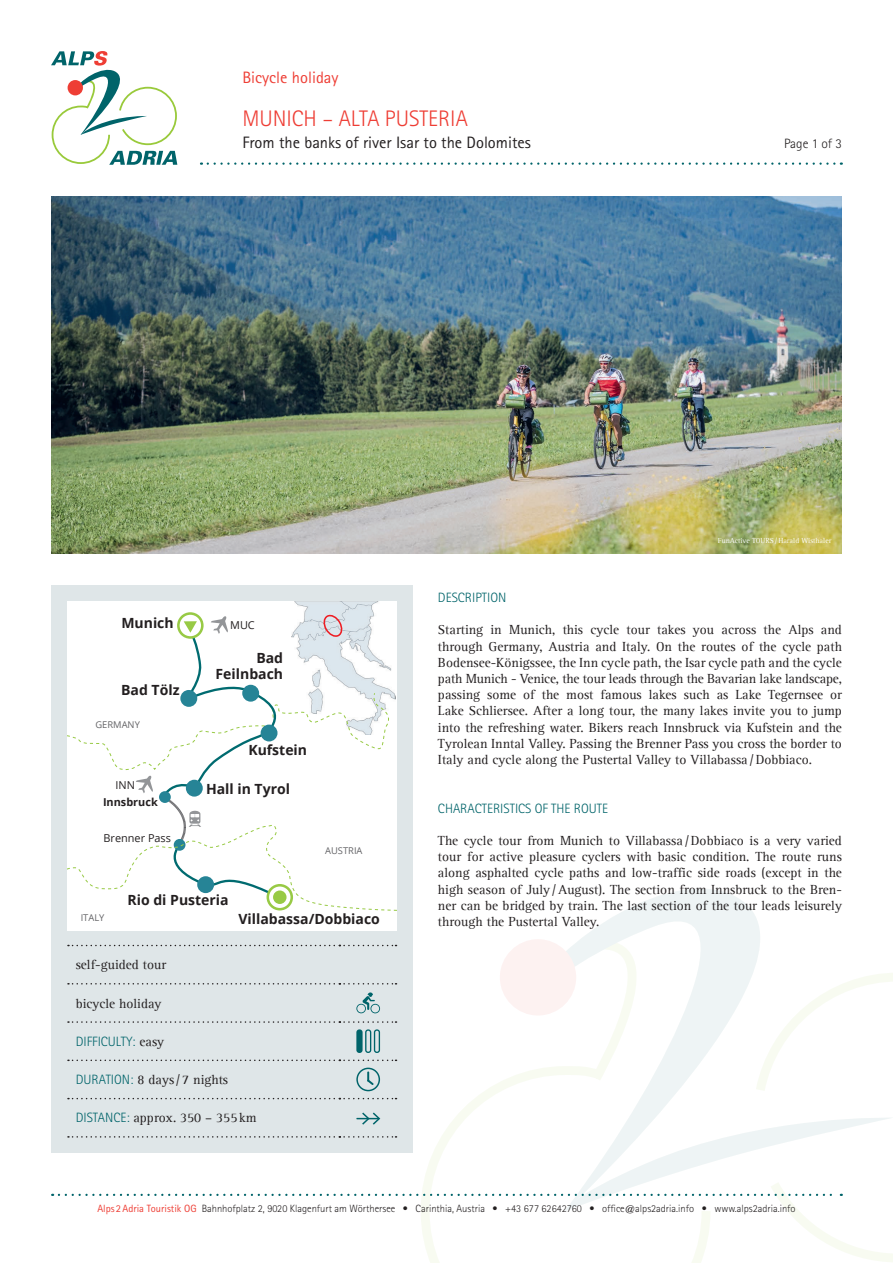
<style>
.page{position:relative;width:893px;height:1263px;background:#fff}
.page>*{position:absolute;margin:0;border:0;box-sizing:border-box;transform-origin:0 0}
.t1{font:300 22.5px "Rotis Sans Serif Std";color:#ee3e35}
.t2{font:16.5px "Rotis Sans Serif Std";color:#231f20}
.t3{font:16.5px "Rotis Sans Serif Std";color:#ee3e35}
.t4{font:700 13.95px/16.8px "Open Sans";color:#231f20;text-align:right}
.t5{font:13.5px/16.2px "Agfa Rotis Serif";color:#231f20;text-align:justify}
.t6{font:300 13.5px "Rotis Sans Serif Std";color:#00646a}
.t7{font:300 13.5px "Rotis Sans Serif Std";color:#231f20}
.t8{font:10.95px "Open Sans";color:#231f20}
.t9{font:700 10.95px "Open Sans";color:#231f20}
.t10{font:300 10.5px "Rotis Sans Serif Std";color:#231f20}
.t11{font:9.3px "Open Sans";color:#636366}
.t12{font:7.5px "Agfa Rotis Serif";color:#fff}
.s1{font-family:"Agfa Rotis Serif";font-weight:400;color:#231f20}
.s2{font-family:"Rotis Sans Serif Std";font-weight:300;color:#00646a}
.s3{font-weight:400;color:#ee3e35}
</style>
<div class="page">
<svg style="left:421px;top:973px;width:472px;height:290px"></svg>
<svg style="left:519px;top:889px;width:328px;height:223px"></svg>
<div style="left:500px;top:939px;width:76px;height:76px;background:#fdf2f1;border-radius:50%"></div>
<svg style="left:208px;top:162px;width:634px;height:3px"></svg>
<svg style="left:51px;top:51px;width:126px;height:114px"></svg>
<img style="left:51px;top:197px;width:791px;height:356px">
<div style="left:51px;top:586px;width:361px;height:567px;background:#dfe6e8"></div>
<div style="left:67px;top:602px;width:329px;height:329px;background:#fff"></div>
<img style="left:295px;top:602px;width:83px;height:10px">
<svg style="left:67px;top:612px;width:329px;height:299px"></svg>
<svg style="left:68px;top:945px;width:328px;height:1px"></svg>
<svg style="left:68px;top:983px;width:328px;height:1px"></svg>
<svg style="left:68px;top:1021px;width:328px;height:2px"></svg>
<svg style="left:68px;top:1059px;width:328px;height:2px"></svg>
<svg style="left:68px;top:1098px;width:328px;height:1px"></svg>
<svg style="left:356px;top:992px;width:24px;height:21px"></svg>
<div style="left:356px;top:1029px;width:7px;height:24px;background:#00646a;border-radius:3px"></div>
<svg style="left:365px;top:1029px;width:15px;height:24px"></svg>
<svg style="left:356px;top:1068px;width:24px;height:23px"></svg>
<svg style="left:59px;top:1112px;width:834px;height:99px"></svg>
<p class="t3" style="left:242px;top:68px;width:98px">Bicycle holiday</p>
<h1 class="t1" style="left:242px;top:106px;width:227px">MUNICH – ALTA PUSTERIA</h1>
<p class="t2" style="left:242px;top:133px;width:290px">From the banks of river Isar to the Dolomites</p>
<p class="t7" style="left:784px;top:136px;width:59px">Page 1 of 3</p>
<p class="t12" style="left:718px;top:536px;width:115px">FunActive TOURS/Harald Wisthaler</p>
<p class="t4" style="left:121px;top:614px;width:54px">Munich</p>
<p class="t4" style="left:121px;top:681px;width:60px">Bad Tölz</p>
<p class="t11" style="left:95px;top:718px;width:46px">GERMANY</p>
<p class="t8" style="left:115px;top:777px;width:21px">INN</p>
<p class="t9" style="left:103px;top:794px;width:56px">Innsbruck</p>
<p class="t8" style="left:104px;top:831px;width:69px">Brenner Pass</p>
<p class="t8" style="left:230px;top:618px;width:26px">MUC</p>
<p class="t4" style="left:216px;top:649px;width:69px">Bad<br>Feilnbach</p>
<p class="t4" style="left:248px;top:741px;width:60px">Kufstein</p>
<p class="t4" style="left:206px;top:780px;width:85px">Hall in Tyrol</p>
<p class="t4" style="left:128px;top:891px;width:103px">Rio di Pusteria</p>
<p class="t11" style="left:325px;top:844px;width:39px">AUSTRIA</p>
<p class="t11" style="left:81px;top:911px;width:25px">ITALY</p>
<p class="t4" style="left:239px;top:910px;width:143px">Villabassa/Dobbiaco</p>
<p class="t5" style="left:76px;top:957px;width:92px">self-guided tour</p>
<p class="t5" style="left:76px;top:995px;width:87px">bicycle holiday</p>
<p class="t6" style="left:76px;top:1033px;width:90px">DIFFICULTY: <span class="s1">easy</span></p>
<p class="t5" style="left:76px;top:1072px;width:154px"><span class="s2">DURATION:</span> 8 days/7 nights</p>
<p class="t5" style="left:76px;top:1110px;width:182px"><span class="s2">DISTANCE:</span> approx. 350 – 355km</p>
<p class="t6" style="left:438px;top:590px;width:70px">DESCRIPTION</p>
<p class="t5" style="left:438px;top:622px;width:406px">Starting in Munich, this cycle tour takes you across the Alps and through Germany, Austria and Italy. On the routes of the cycle path Bodensee-Königssee, the Inn cycle path, the Isar cycle path and the cycle path Munich - Venice, the tour leads through the Bavarian lake landscape, passing some of the most famous lakes such as Lake Tegernsee or Lake Schliersee. After a long tour, the many lakes invite you to jump into the refreshing water. Bikers reach Innsbruck via Kufstein and the Tyrolean Inntal Valley. Passing the Brenner Pass you cross the border to Italy and cycle along the Pustertal Valley to Villabassa /Dobbiaco.</p>
<p class="t6" style="left:438px;top:800px;width:172px">CHARACTERISTICS OF THE ROUTE</p>
<p class="t5" style="left:438px;top:833px;width:405px">The cycle tour from Munich to Villabassa /Dobbiaco is a very varied tour for active pleasure cyclers with basic condition. The route runs along asphalted cycle paths and low-traffic side roads (except in the high season of July/August). The section from Innsbruck to the Bren&shy;ner can be bridged by train. The last section of the tour leads leisurely through the Pustertal Valley.</p>
<p class="t10" style="left:97px;top:1202px;width:700px"><span class="s3">Alps 2Adria Touristik OG</span> Bahnhofplatz 2, 9020 Klagenfurt am Wörthersee • Carinthia, Austria • +43 677 62642760 • office@alps2adria.info • www.alps2adria.info</p>
</div>
